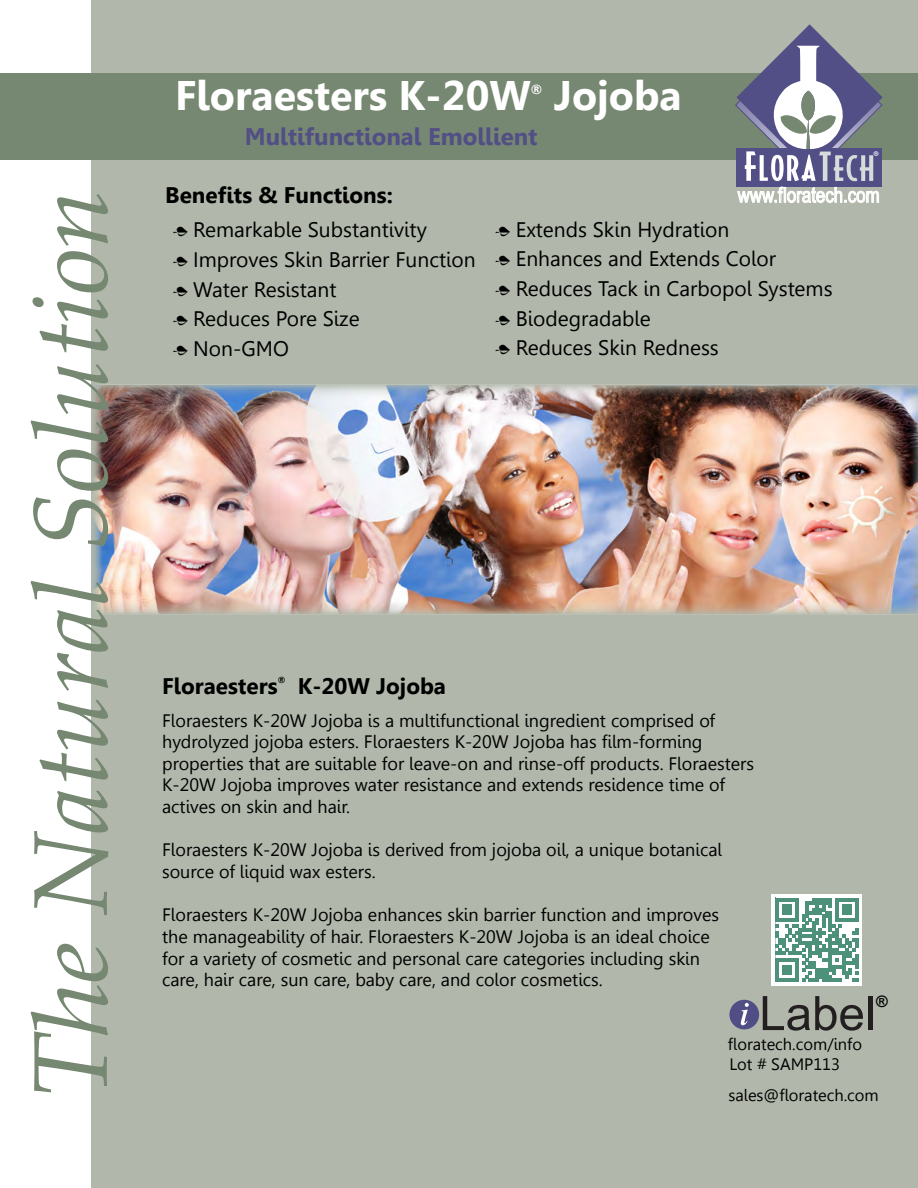
<style>
.page{position:relative;width:918px;height:1188px;background:#fff}
.page>*{position:absolute;margin:0;border:0;box-sizing:border-box;transform-origin:0 0}
.t1{font:italic 105px "Book Antiqua";color:#768871}
.t2{font:700 41.25px "Gisha";color:#fff}
.t3{font:700 24px "Gisha";color:#524e86}
.t4{font:700 22.5px "Gisha";color:#000}
.t5{font:21px "Gisha";color:#000}
.t6{font:20.85px "Arial Narrow";color:#fff}
.t7{font:18px/21.6px "Gisha";color:#000}
.t8{font:16.5px "Gisha";color:#000}
.t9{font:700 15.9px "Arial";color:#000}
.t10{font:14.25px "Myriad Pro";color:#fff}
.t11{font:700 13.05px "Gisha";color:#fff}
.t12{font:700 8.7px "Gisha";color:#000}
.s1{font-family:"Minion Pro"}
</style>
<div class="page">
<div style="left:92px;top:0;width:826px;height:1188px;background:#b1b8ab"></div>
<div style="left:0;top:73px;width:918px;height:87px;background:#768871"></div>
<div style="left:736px;top:148px;width:145px;height:38px;background:#524e86"></div>
<svg style="left:735px;top:24px;width:147px;height:157px"></svg>
<svg style="left:737px;top:187px;width:142px;height:16px"></svg>
<div style="left:729px;top:1000px;width:30px;height:29px;background:#514d85;border-radius:50%"></div>
<svg style="left:763px;top:996px;width:100px;height:35px"></svg>
<hr style="left:868px;top:996px;width:4px;height:34px;background:#231f20">
<svg style="left:741px;top:1003px;width:8px;height:22px"></svg>
<img style="left:91px;top:386px;width:827px;height:227px">
<div style="left:772px;top:894px;width:90px;height:91px;background:#fff"></div>
<svg style="left:775px;top:898px;width:84px;height:84px"></svg>
<h1 class="t1" style="left:-3px;top:1100px;width:912px;rotate:-90deg">The Natural Solution</h1>
<h2 class="t2" style="left:175px;top:72px;width:357px">Floraesters K-20W</h2>
<p class="t11" style="left:531px;top:82px;width:13px">®</p>
<h2 class="t2" style="left:554px;top:72px;width:129px">Jojoba</h2>
<h3 class="t3" style="left:245px;top:123px;width:294px">Multifunctional Emollient</h3>
<p class="t10" style="left:873px;top:147px;width:7px">®</p>
<p class="t4" style="left:165px;top:182px;width:229px">Benefits &amp; Functions:</p>
<p class="t5" style="left:173px;top:218px;width:256px"><span class="s1">•</span> Remarkable Substantivity</p>
<p class="t5" style="left:173px;top:247px;width:304px"><span class="s1">•</span> Improves Skin Barrier Function</p>
<p class="t5" style="left:173px;top:277px;width:165px"><span class="s1">•</span> Water Resistant</p>
<p class="t5" style="left:173px;top:307px;width:188px"><span class="s1">•</span> Reduces Pore Size</p>
<p class="t5" style="left:173px;top:336px;width:118px"><span class="s1">•</span> Non-GMO</p>
<p class="t6" style="left:738px;top:180px;width:143px">www.floratech.com</p>
<p class="t5" style="left:495px;top:217px;width:236px"><span class="s1">•</span> Extends Skin Hydration</p>
<p class="t5" style="left:495px;top:247px;width:282px"><span class="s1">•</span> Enhances and Extends Color</p>
<p class="t5" style="left:495px;top:277px;width:339px"><span class="s1">•</span> Reduces Tack in Carbopol Systems</p>
<p class="t5" style="left:495px;top:306px;width:157px"><span class="s1">•</span> Biodegradable</p>
<p class="t5" style="left:495px;top:336px;width:225px"><span class="s1">•</span> Reduces Skin Redness</p>
<p class="t4" style="left:162px;top:673px;width:117px">Floraesters</p>
<p class="t12" style="left:278px;top:675px;width:9px">®</p>
<p class="t4" style="left:298px;top:673px;width:150px">K-20W Jojoba</p>
<p class="t7" style="left:162px;top:710px;width:594px">Floraesters K-20W Jojoba is a multifunctional ingredient comprised of hydrolyzed jojoba esters. Floraesters K-20W Jojoba has film-forming properties that are suitable for leave-on and rinse-off products. Floraesters K-20W Jojoba improves water resistance and extends residence time of actives on skin and hair.</p>
<p class="t7" style="left:162px;top:839px;width:561px">Floraesters K-20W Jojoba is derived from jojoba oil, a unique botanical source of liquid wax esters.</p>
<p class="t7" style="left:162px;top:904px;width:558px">Floraesters K-20W Jojoba enhances skin barrier function and improves the manageability of hair. Floraesters K-20W Jojoba is an ideal choice for a variety of cosmetic and personal care categories including skin care, hair care, sun care, baby care, and color cosmetics.</p>
<p class="t8" style="left:728px;top:1034px;width:136px">floratech.com/info</p>
<p class="t8" style="left:729px;top:1054px;width:112px">Lot # SAMP113</p>
<p class="t9" style="left:876px;top:991px;width:13px">®</p>
<p class="t8" style="left:728px;top:1086px;width:152px">sales@floratech.com</p>
</div>
